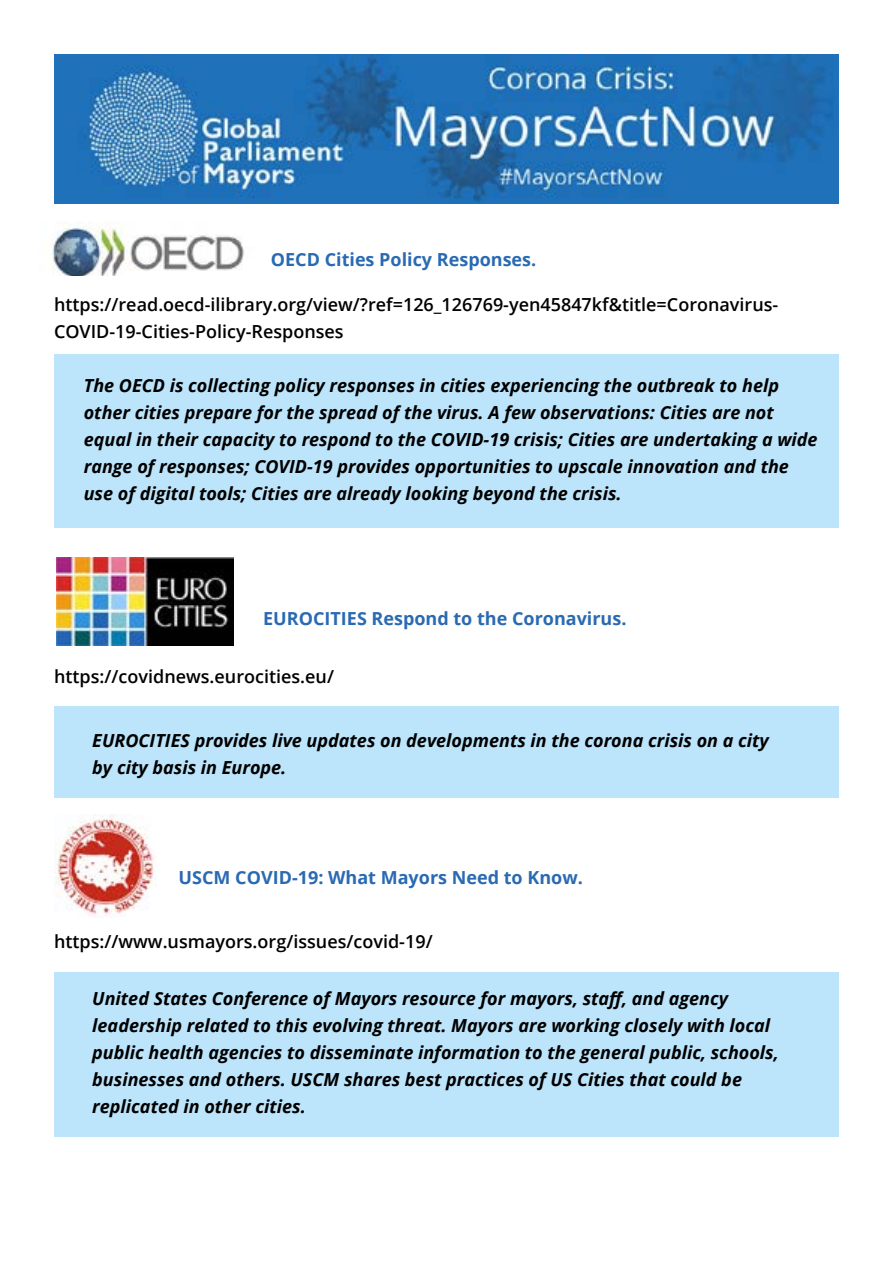
<style>
.page{position:relative;width:893px;height:1263px;background:#fff}
.page>*{position:absolute;margin:0;border:0;box-sizing:border-box;transform-origin:0 0}
.t1{font:italic 700 18px/27px "Open Sans";color:#000}
.t2{font:600 18px/27px "Open Sans";color:#000}
.t3{font:700 18px "Open Sans";color:#2a6ab2}
</style>
<div class="page">
<div style="left:54px;top:354px;width:785px;height:174px;background:#bce4fa"></div>
<div style="left:54px;top:706px;width:785px;height:91px;background:#bce4fa"></div>
<div style="left:54px;top:972px;width:785px;height:164px;background:#bce4fa"></div>
<img style="left:51px;top:203px;width:205px;height:72px">
<svg style="left:56px;top:557px;width:177px;height:89px"></svg>
<img style="left:56px;top:558px;width:177px;height:87px">
<img style="left:54px;top:815px;width:103px;height:103px">
<img style="left:54px;top:54px;width:785px;height:149px">
<p class="t3" style="left:271px;top:247px;width:267px">OECD Cities Policy Responses.</p>
<p class="t2" style="left:54px;top:290px;width:726px">https://read.oecd-ilibrary.org/view/?ref=126_126769-yen45847kf&amp;title=Coronavirus-<br>COVID-19-Cities-Policy-Responses</p>
<p class="t1" style="left:84px;top:371px;width:735px">The OECD is collecting policy responses in cities experiencing the outbreak to help other cities prepare for the spread of the virus. A few observations: Cities are not equal in their capacity to respond to the COVID-19 crisis; Cities are undertaking a wide range of responses; COVID-19 provides opportunities to upscale innovation and the use of digital tools; Cities are already looking beyond the crisis.</p>
<p class="t3" style="left:263px;top:605px;width:365px">EUROCITIES Respond to the Coronavirus.</p>
<p class="t2" style="left:54px;top:663px;width:282px">https://covidnews.eurocities.eu/</p>
<p class="t1" style="left:92px;top:727px;width:678px">EUROCITIES provides live updates on developments in the corona crisis on a city by city basis in Europe.</p>
<p class="t3" style="left:179px;top:864px;width:406px">USCM COVID-19: What Mayors Need to Know.</p>
<p class="t2" style="left:54px;top:927px;width:380px">https://www.usmayors.org/issues/covid-19/</p>
<p class="t1" style="left:92px;top:984px;width:688px">United States Conference of Mayors resource for mayors, staff, and agency leadership related to this evolving threat. Mayors are working closely with local public health agencies to disseminate information to the general public, schools, businesses and others. USCM shares best practices of US Cities that could be replicated in other cities.</p>
</div>
